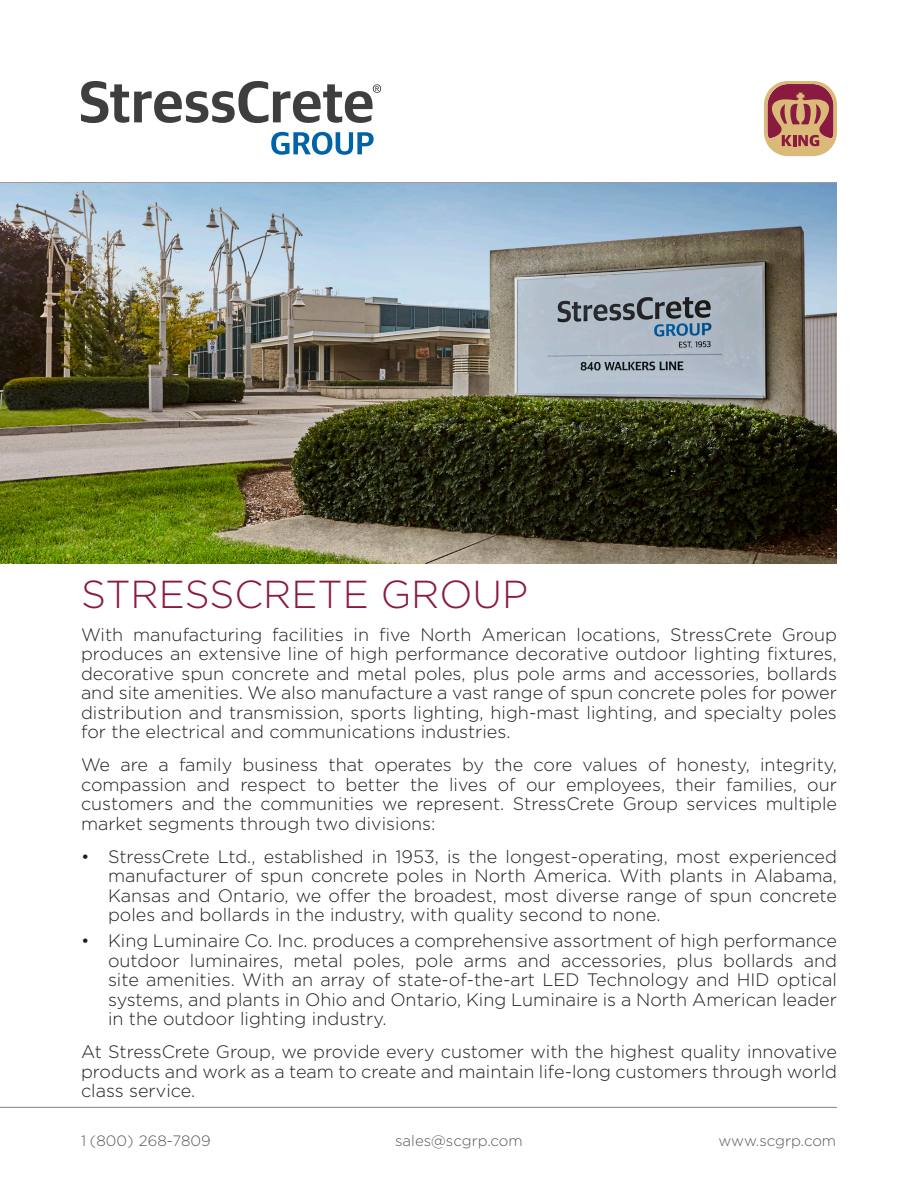
<style>
.page{position:relative;width:918px;height:1188px;background:#fff}
.page>*{position:absolute;margin:0;border:0;box-sizing:border-box;transform-origin:0 0}
.t1{font:300 39px "Gotham";color:#8a1b40}
.t2{font:300 18px/19.5px "Gotham";color:#231f20;text-align:justify}
.t3{font:300 15px "Gotham";color:#57585a}
</style>
<div class="page">
<hr style="left:0;top:1107px;width:837px;height:1px;background:#808285">
<hr style="left:0;top:182px;width:837px;height:1px;background:#808285">
<svg style="left:764px;top:81px;width:73px;height:75px"></svg>
<svg style="left:81px;top:81px;width:300px;height:42px"></svg>
<svg style="left:271px;top:132px;width:103px;height:23px"></svg>
<img style="left:0;top:183px;width:837px;height:380px">
<h1 class="t1" style="left:81px;top:569px;width:449px">STRESSCRETE GROUP</h1>
<p class="t2" style="left:81px;top:624px;width:758px">With manufacturing facilities in five North American locations, StressCrete Group produces an extensive line of high performance decorative outdoor lighting fixtures, decorative spun concrete and metal poles, plus pole arms and accessories, bollards and site amenities. We also manufacture a vast range of spun concrete poles for power distribution and transmission, sports lighting, high-mast lighting, and specialty poles for the electrical and communications industries.</p>
<p class="t2" style="left:81px;top:755px;width:758px">We are a family business that operates by the core values of honesty, integrity, compassion and respect to better the lives of our employees, their families, our customers and the communities we represent. StressCrete Group services multiple market segments through two divisions:</p>
<p class="t2" style="left:108px;top:846px;width:731px;text-indent:-27px">• StressCrete Ltd., established in 1953, is the longest-operating, most experienced manufacturer of spun concrete poles in North America. With plants in Alabama, Kansas and Ontario, we offer the broadest, most diverse range of spun concrete poles and bollards in the industry, with quality second to none.</p>
<p class="t2" style="left:108px;top:931px;width:731px;text-indent:-27px">• King Luminaire Co. Inc. produces a comprehensive assortment of high performance outdoor luminaires, metal poles, pole arms and accessories, plus bollards and site amenities. With an array of state-of-the-art LED Technology and HID optical systems, and plants in Ohio and Ontario, King Luminaire is a North American leader in the outdoor lighting industry.</p>
<p class="t2" style="left:81px;top:1042px;width:758px">At StressCrete Group, we provide every customer with the highest quality innovative products and work as a team to create and maintain life-long customers through world class service.</p>
<p class="t3" style="left:81px;top:1131px;width:131px">1 (800) 268-7809</p>
<p class="t3" style="left:395px;top:1131px;width:129px">sales@scgrp.com</p>
<p class="t3" style="left:719px;top:1131px;width:119px">www.scgrp.com</p>
</div>
